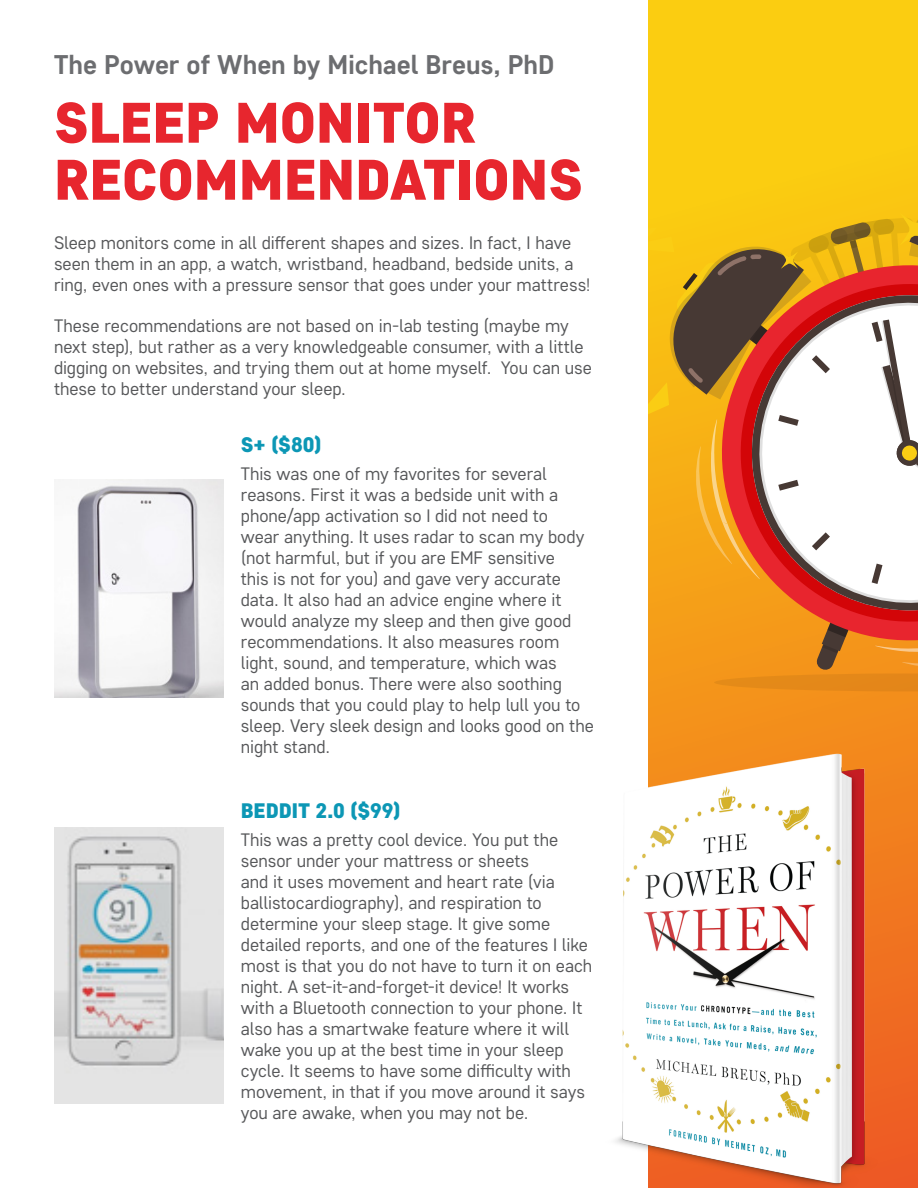
<style>
.page{position:relative;width:918px;height:1188px;background:#fff}
.page>*{position:absolute;margin:0;border:0;box-sizing:border-box;transform-origin:0 0}
.Page_Title_Big{font:57px/57px "Core Sans D75 Black W01";color:#e7262e}
.Book_Title{font:700 27px "Core Sans D55";letter-spacing:-.005em;color:#6c6d70}
.Subtitle_small{font:21px "Core Sans D75 Black W01";color:#0c97b5}
.Small_Body{font:18px/21px "Core Sans D35";color:#57585a}
</style>
<div class="page">
<svg style="left:648px;top:0;width:270px;height:1188px;background:#f8b614"></svg>
<svg style="left:648px;top:185px;width:270px;height:506px"></svg>
<img style="left:615px;top:724px;width:279px;height:464px">
<img style="left:54px;top:480px;width:170px;height:218px">
<img style="left:54px;top:828px;width:170px;height:275px">
<p class="Book_Title" style="left:54px;top:47px;width:502px">The Power of When by Michael Breus, PhD</p>
<p class="Page_Title_Big" style="left:54px;top:94px;width:530px">SLEEP MONITOR<br>RECOMMENDATIONS</p>
<p class="Small_Body" style="left:54px;top:231px;width:538px">Sleep monitors come in all different shapes and sizes. In fact, I have seen them in an app, a watch, wristband, headband, bedside units, a ring, even ones with a pressure sensor that goes under your mattress!</p>
<p class="Small_Body" style="left:54px;top:314px;width:540px">These recommendations are not based on in-lab testing (maybe my next step), but rather as a very knowledgeable consumer, with a little digging on websites, and trying them out at home myself. You can use these to better understand your sleep.</p>
<p class="Subtitle_small" style="left:241px;top:432px;width:82px">S+ ($80)</p>
<p class="Small_Body" style="left:241px;top:462px;width:355px">This was one of my favorites for several reasons. First it was a bedside unit with a phone/app activation so I did not need to<br>wear anything. It uses radar to scan my body (not harmful, but if you are EMF sensitive<br>this is not for you) and gave very accurate data. It also had an advice engine where it would analyze my sleep and then give good recommendations. It also measures room light, sound, and temperature, which was<br>an added bonus. There were also soothing sounds that you could play to help lull you to sleep. Very sleek design and looks good on the night stand.</p>
<p class="Subtitle_small" style="left:241px;top:798px;width:162px">BEDDIT 2.0 ($99)</p>
<p class="Small_Body" style="left:241px;top:829px;width:353px">This was a pretty cool device. You put the sensor under your mattress or sheets<br>and it uses movement and heart rate (via ballistocardiography), and respiration to determine your sleep stage. It give some detailed reports, and one of the features I like most is that you do not have to turn it on each night. A set-it-and-forget-it device! It works with a Bluetooth connection to your phone. It also has a smartwake feature where it will wake you up at the best time in your sleep cycle. It seems to have some difficulty with movement, in that if you move around it says you are awake, when you may not be.</p>
</div>
